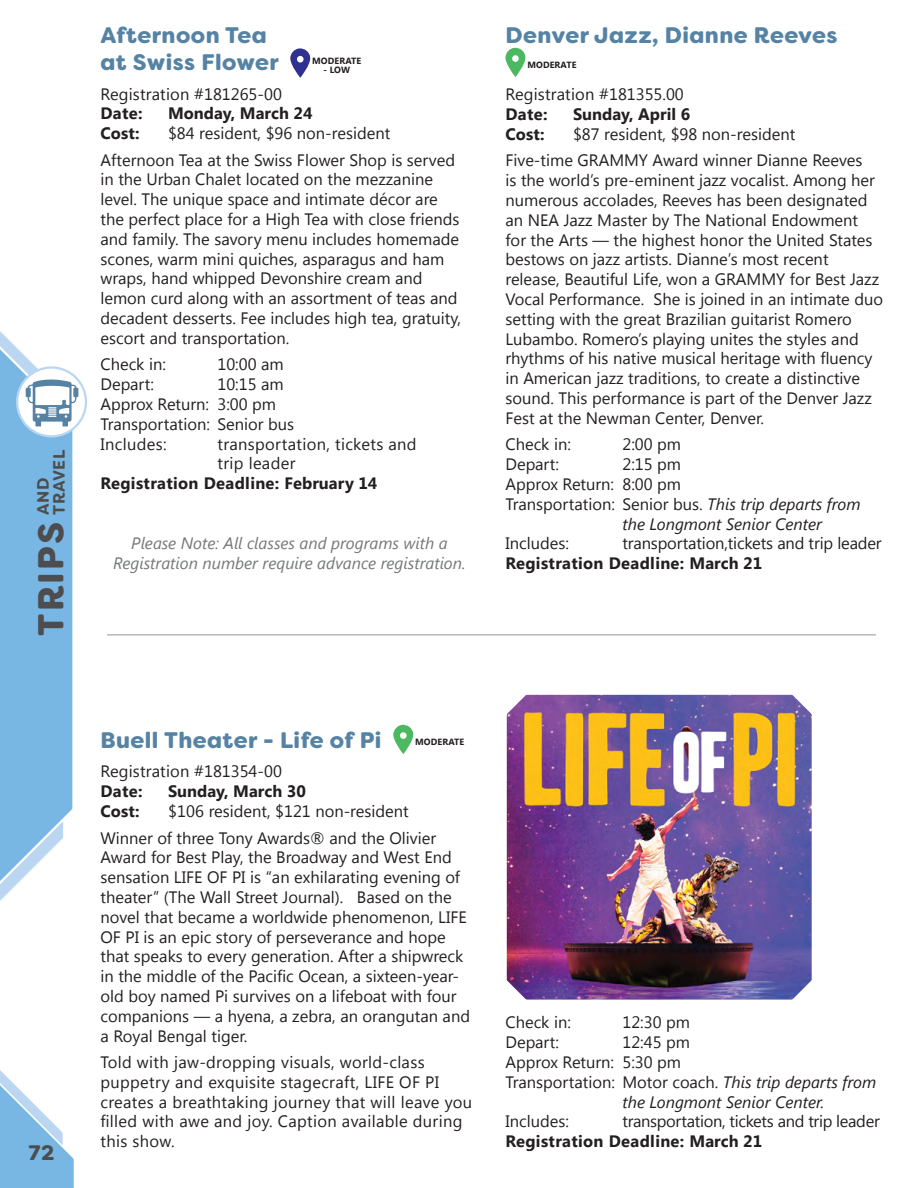
<style>
.page{position:relative;width:918px;height:1188px;background:#fff}
.page>*{position:absolute;margin:0;border:0;box-sizing:border-box;transform-origin:0 0}
.t1{font:900 36px "Filson Soft";letter-spacing:.06em;color:#4d4d4f}
.Class_Head{font:900 22.5px/27px "Filson Soft";letter-spacing:.02em;color:#5683a4}
.t2{font:900 21px "Filson Soft";color:#4d4d4f}
.Body{font:16.5px/19.8px "Segoe UI";color:#231f20}
.Body-2{font:16.5px/19.8px "Segoe UI";letter-spacing:.02em;color:#231f20}
.Body-3{font:700 16.5px "Segoe UI";letter-spacing:.015em;color:#231f20}
.Body-4{font:italic 16.5px/19.8px "Segoe UI";color:#231f20}
.t3{font:italic 16.5px/19.8px "Segoe UI";color:#757779;text-align:center}
.Body-5{font:16.5px "Segoe UI";letter-spacing:-.02em;color:#231f20}
.t4{font:700 16.5px "Filson Soft";letter-spacing:.03em;color:#4d4d4f}
.t5{font:700 9px "Segoe UI";letter-spacing:.01em;color:#231f20}
.s1{font-style:normal}
</style>
<div class="page">
<svg style="left:290px;top:48px;width:20px;height:30px"></svg>
<svg style="left:505px;top:48px;width:21px;height:29px"></svg>
<svg style="left:393px;top:725px;width:21px;height:29px"></svg>
<hr style="left:107px;top:634px;width:769px;height:1px;background:#939598">
<img style="left:506px;top:694px;width:306px;height:306px">
<svg style="left:0;top:1070px;width:74px;height:118px"></svg>
<svg style="left:17px;top:367px;width:69px;height:69px"></svg>
<svg style="left:0;top:331px;width:78px;height:570px"></svg>
<p class="t4" style="left:48px;top:515px;width:67px;rotate:-90deg">TRAVEL</p>
<h1 class="t1" style="left:28px;top:636px;width:159px;rotate:-90deg">TRIPS <sup>AND</sup></h1>
<p class="Class_Head" style="left:100px;top:22px;width:180px">Afternoon Tea at Swiss Flower</p>
<p class="t5" style="left:312px;top:54px;width:51px">MODERATE</p>
<p class="t5" style="left:323px;top:63px;width:28px">- LOW</p>
<p class="Body" style="left:100px;top:83px;width:183px">Registration #181265-00</p>
<p class="Body-3" style="left:100px;top:102px;width:44px">Date:</p>
<p class="Body-3" style="left:168px;top:102px;width:146px">Monday, March 24</p>
<p class="Body-3" style="left:100px;top:121px;width:41px">Cost:</p>
<p class="Body" style="left:168px;top:123px;width:224px">$84 resident, $96 non-resident</p>
<p class="Body" style="left:100px;top:149px;width:362px">Afternoon Tea at the Swiss Flower Shop is served in the Urban Chalet located on the mezzanine level. The unique space and intimate décor are the perfect place for a High Tea with close friends and family. The savory menu includes homemade scones, warm mini quiches, asparagus and ham wraps, hand whipped Devonshire cream and lemon curd along with an assortment of teas and decadent desserts. Fee includes high tea, gratuity, escort and transportation.</p>
<p class="Body" style="left:100px;top:354px;width:67px">Check in:</p>
<p class="Body" style="left:218px;top:354px;width:68px">10:00 am</p>
<p class="Body" style="left:100px;top:374px;width:55px">Depart:</p>
<p class="Body" style="left:218px;top:374px;width:68px">10:15 am</p>
<p class="Body" style="left:100px;top:394px;width:177px">Approx Return: 3:00 pm</p>
<p class="Body" style="left:100px;top:413px;width:195px">Transportation: Senior bus</p>
<p class="Body-2" style="left:100px;top:433px;width:68px">Includes:</p>
<p class="Body-2" style="left:218px;top:433px;width:201px">transportation, tickets and trip leader</p>
<p class="Body-3" style="left:100px;top:472px;width:278px">Registration Deadline: February 14</p>
<p class="t3" style="left:113px;top:533px;width:354px">Please Note: All classes and programs with a<br>Registration number require advance registration.</p>
<p class="Class_Head" style="left:506px;top:22px;width:333px">Denver Jazz, Dianne Reeves</p>
<p class="t5" style="left:527px;top:58px;width:51px">MODERATE</p>
<p class="Body" style="left:506px;top:84px;width:180px">Registration #181355.00</p>
<p class="Body-3" style="left:506px;top:103px;width:44px">Date:</p>
<p class="Body-3" style="left:573px;top:103px;width:119px">Sunday, April 6</p>
<p class="Body-3" style="left:506px;top:122px;width:41px">Cost:</p>
<p class="Body" style="left:573px;top:123px;width:224px">$87 resident, $98 non-resident</p>
<p class="Body" style="left:506px;top:150px;width:379px">Five-time GRAMMY Award winner Dianne Reeves<br>is the world’s pre-eminent jazz vocalist. Among her numerous accolades, Reeves has been designated an NEA Jazz Master by The National Endowment<br>for the Arts — the highest honor the United States bestows on jazz artists. Dianne’s most recent release, Beautiful Life, won a GRAMMY for Best Jazz Vocal Performance. She is joined in an intimate duo setting with the great Brazilian guitarist Romero Lubambo. Romero’s playing unites the styles and rhythms of his native musical heritage with fluency in American jazz traditions, to create a distinctive sound. This performance is part of the Denver Jazz Fest at the Newman Center, Denver.</p>
<p class="Body" style="left:506px;top:434px;width:67px">Check in:</p>
<p class="Body" style="left:623px;top:434px;width:60px">2:00 pm</p>
<p class="Body" style="left:506px;top:454px;width:55px">Depart:</p>
<p class="Body" style="left:623px;top:454px;width:60px">2:15 pm</p>
<p class="Body" style="left:506px;top:474px;width:177px">Approx Return: 8:00 pm</p>
<p class="Body-4" style="left:623px;top:493px;width:240px;text-indent:-117px"><span class="s1">Transportation: Senior bus.</span> This trip departs from the Longmont Senior Center</p>
<p class="Body" style="left:506px;top:533px;width:65px">Includes:</p>
<p class="Body" style="left:623px;top:533px;width:261px">transportation,tickets and trip leader</p>
<p class="Body-3" style="left:506px;top:552px;width:258px">Registration Deadline: March 21</p>
<p class="t2" style="left:28px;top:1140px;width:28px">72</p>
<p class="Class_Head" style="left:100px;top:727px;width:283px">Buell Theater - Life of Pi</p>
<p class="t5" style="left:415px;top:735px;width:51px">MODERATE</p>
<p class="Body" style="left:100px;top:761px;width:183px">Registration #181354-00</p>
<p class="Body-3" style="left:100px;top:780px;width:44px">Date:</p>
<p class="Body-3" style="left:168px;top:780px;width:139px">Sunday, March 30</p>
<p class="Body-3" style="left:100px;top:799px;width:41px">Cost:</p>
<p class="Body" style="left:168px;top:800px;width:242px">$106 resident, $121 non-resident</p>
<p class="Body" style="left:100px;top:827px;width:371px">Winner of three Tony Awards® and the Olivier Award for Best Play, the Broadway and West End sensation LIFE OF PI is “an exhilarating evening of theater” (The Wall Street Journal). Based on the novel that became a worldwide phenomenon, LIFE OF PI is an epic story of perseverance and hope that speaks to every generation. After a shipwreck in the middle of the Pacific Ocean, a sixteen-year&shy;old boy named Pi survives on a lifeboat with four companions — a hyena, a zebra, an orangutan and a Royal Bengal tiger.</p>
<p class="Body-2" style="left:100px;top:1052px;width:373px">Told with jaw-dropping visuals, world-class puppetry and exquisite stagecraft, LIFE OF PI creates a breathtaking journey that will leave you filled with awe and joy. Caption available during this show.</p>
<p class="Body" style="left:506px;top:1012px;width:67px">Check in:</p>
<p class="Body" style="left:623px;top:1012px;width:69px">12:30 pm</p>
<p class="Body" style="left:506px;top:1032px;width:55px">Depart:</p>
<p class="Body" style="left:623px;top:1032px;width:69px">12:45 pm</p>
<p class="Body" style="left:506px;top:1052px;width:177px">Approx Return: 5:30 pm</p>
<p class="Body-4" style="left:623px;top:1071px;width:255px;text-indent:-117px"><span class="s1">Transportation: Motor coach.</span> This trip departs from the Longmont Senior Center.</p>
<p class="Body" style="left:506px;top:1111px;width:65px">Includes:</p>
<p class="Body-5" style="left:623px;top:1110px;width:259px">transportation, tickets and trip leader</p>
<p class="Body-3" style="left:506px;top:1130px;width:258px">Registration Deadline: March 21</p>
</div>
